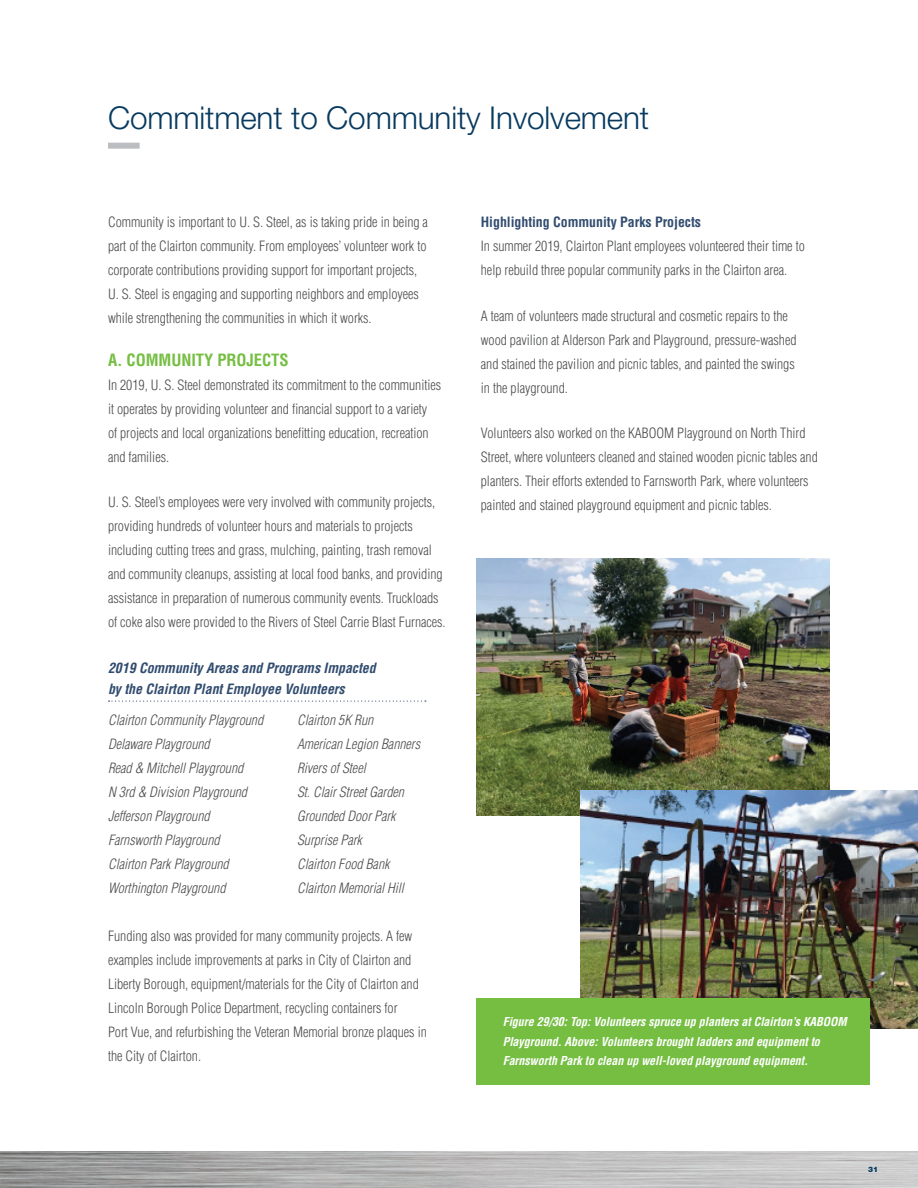
<style>
.page{position:relative;width:918px;height:1188px;background:#fff}
.page>*{position:absolute;margin:0;border:0;box-sizing:border-box;transform-origin:0 0}
.t1{font:300 31.5px "Helvetica Neue LT Std";letter-spacing:-.005em;color:#083a5f}
.t2{font:700 condensed 16.5px "Helvetica";letter-spacing:-.005em;color:#75be42}
.t3{font:300 condensed 13.8px/24px "Helvetica";letter-spacing:-.005em;color:#4b4c4d}
.t4{font:italic 300 condensed 13.8px "Helvetica";letter-spacing:-.005em;color:#4b4c4d}
.t5{font:italic 700 condensed 13.8px/21px "Helvetica";letter-spacing:-.005em;color:#314c6f}
.t6{font:700 condensed 13.8px "Helvetica";letter-spacing:-.005em;color:#314c6f}
.t7{font:italic 700 condensed 12px/19.5px "Helvetica";letter-spacing:-.005em;color:#fff}
.t8{font:900 7.5px "Helvetica Neue";color:#083b60}
</style>
<div class="page">
<img style="left:0;top:1151px;width:918px;height:37px">
<div style="left:108px;top:143px;width:32px;height:6px;background:#bcbdc0"></div>
<svg style="left:109px;top:701px;width:317px;height:1px"></svg>
<img style="left:477px;top:559px;width:353px;height:257px">
<img style="left:580px;top:791px;width:338px;height:237px">
<div style="left:477px;top:998px;width:393px;height:86px;background:#75be42"></div>
<h1 class="t1" style="left:108px;top:99px;width:543px">Commitment to Community Involvement</h1>
<p class="t3" style="left:108px;top:210px;width:322px">Community is important to U. S. Steel, as is taking pride in being a part of the Clairton community. From employees’ volunteer work to corporate contributions providing support for important projects, U. S. Steel is engaging and supporting neighbors and employees while strengthening the communities in which it works.</p>
<p class="t2" style="left:108px;top:349px;width:182px">A. COMMUNITY PROJECTS</p>
<p class="t3" style="left:108px;top:373px;width:335px">In 2019, U. S. Steel demonstrated its commitment to the communities it operates by providing volunteer and financial support to a variety<br>of projects and local organizations benefitting education, recreation and families.</p>
<p class="t3" style="left:108px;top:490px;width:339px">U. S. Steel’s employees were very involved with community projects, providing hundreds of volunteer hours and materials to projects including cutting trees and grass, mulching, painting, trash removal and community cleanups, assisting at local food banks, and providing assistance in preparation of numerous community events. Truckloads of coke also were provided to the Rivers of Steel Carrie Blast Furnaces.</p>
<p class="t5" style="left:108px;top:657px;width:269px">2019 Community Areas and Programs Impacted by the Clairton Plant Employee Volunteers</p>
<p class="t4" style="left:108px;top:712px;width:157px">Clairton Community Playground</p>
<p class="t4" style="left:297px;top:712px;width:78px">Clairton 5K Run</p>
<p class="t4" style="left:108px;top:736px;width:103px">Delaware Playground</p>
<p class="t4" style="left:297px;top:736px;width:125px">American Legion Banners</p>
<p class="t4" style="left:108px;top:760px;width:137px">Read &amp; Mitchell Playground</p>
<p class="t4" style="left:297px;top:760px;width:70px">Rivers of Steel</p>
<p class="t4" style="left:108px;top:784px;width:141px">N 3rd &amp; Division Playground</p>
<p class="t4" style="left:297px;top:784px;width:108px">St. Clair Street Garden</p>
<p class="t4" style="left:108px;top:808px;width:103px">Jefferson Playground</p>
<p class="t4" style="left:297px;top:808px;width:100px">Grounded Door Park</p>
<p class="t4" style="left:108px;top:832px;width:113px">Farnsworth Playground</p>
<p class="t4" style="left:297px;top:832px;width:67px">Surprise Park</p>
<p class="t4" style="left:108px;top:856px;width:122px">Clairton Park Playground</p>
<p class="t4" style="left:297px;top:856px;width:94px">Clairton Food Bank</p>
<p class="t4" style="left:108px;top:880px;width:119px">Worthington Playground</p>
<p class="t4" style="left:297px;top:880px;width:109px">Clairton Memorial Hill</p>
<p class="t3" style="left:108px;top:924px;width:320px">Funding also was provided for many community projects. A few examples include improvements at parks in City of Clairton and Liberty Borough, equipment/materials for the City of Clairton and Lincoln Borough Police Department, recycling containers for<br>Port Vue, and refurbishing the Veteran Memorial bronze plaques in the City of Clairton.</p>
<p class="t6" style="left:481px;top:213px;width:222px">Highlighting Community Parks Projects</p>
<p class="t3" style="left:481px;top:234px;width:326px">In summer 2019, Clairton Plant employees volunteered their time to help rebuild three popular community parks in the Clairton area.</p>
<p class="t3" style="left:481px;top:304px;width:317px">A team of volunteers made structural and cosmetic repairs to the wood pavilion at Alderson Park and Playground, pressure-washed and stained the pavilion and picnic tables, and painted the swings in the playground.</p>
<p class="t3" style="left:481px;top:421px;width:338px">Volunteers also worked on the KABOOM Playground on North Third Street, where volunteers cleaned and stained wooden picnic tables and planters. Their efforts extended to Farnsworth Park, where volunteers painted and stained playground equipment and picnic tables.</p>
<p class="t7" style="left:503px;top:1012px;width:346px">Figure 29/30: Top: Volunteers spruce up planters at Clairton’s KABOOM<br>Playground. Above: Volunteers brought ladders and equipment to<br>Farnsworth Park to clean up well-loved playground equipment.</p>
<p class="t8" style="left:868px;top:1165px;width:11px">31</p>
</div>
